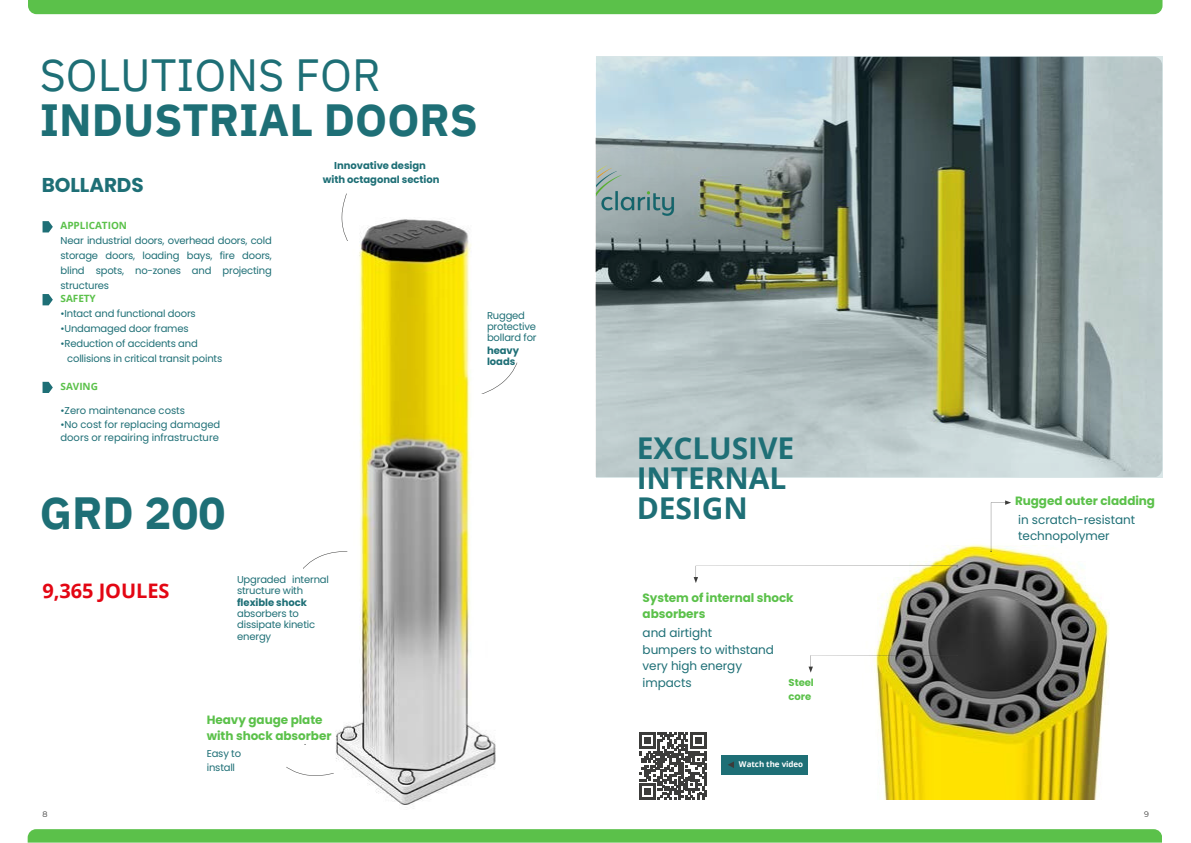
<style>
.page{position:relative;width:1191px;height:843px;background:#fff}
.page>*{position:absolute;margin:0;border:0;box-sizing:border-box;transform-origin:0 0}
.t1{font:700 45px/45px "IBM Plex Sans";color:#1e6f76}
.t2{font:700 30px/30px "Open Sans";letter-spacing:-.005em;color:#1e6f76}
.t3{font:700 20px "Open Sans";letter-spacing:-.005em;color:#e30613}
.t4{font:700 20px "Poppins";letter-spacing:-.005em;color:#1e6f76}
.t5{font:12px/16.5px "Poppins";letter-spacing:-.005em;color:#1e6f76}
.t6{font:700 12px/16.5px "Poppins";letter-spacing:-.005em;color:#5bc14a}
.t7{font:10px/11.2px "Poppins";letter-spacing:-.015em;color:#1e6f76}
.t8{font:700 10px/11.2px "Poppins";letter-spacing:-.005em;color:#1e6f76}
.t9{font:700 10px "Open Sans";letter-spacing:-.005em;color:#5bc14a}
.t10{font:700 10px/13.5px "Poppins";letter-spacing:-.005em;color:#5bc14a}
.t11{font:10px "Montserrat";color:#3c3c3b}
.t12{font:700 8px "Open Sans";letter-spacing:-.005em;color:#fff}
.t13{font:8px "Montserrat";color:#3c3c3b}
.s1{font-weight:400}
</style>
<div class="page">
<img style="left:303px;top:219px;width:215px;height:586px">
<img style="left:874px;top:544px;width:234px;height:255px">
<svg style="left:43px;top:221px;width:10px;height:11px"></svg>
<svg style="left:43px;top:294px;width:10px;height:11px"></svg>
<svg style="left:43px;top:381px;width:10px;height:12px"></svg>
<svg style="left:286px;top:766px;width:48px;height:9px"></svg>
<svg style="left:303px;top:551px;width:44px;height:17px"></svg>
<svg style="left:341px;top:193px;width:7px;height:48px"></svg>
<svg style="left:481px;top:362px;width:36px;height:32px"></svg>
<svg style="left:639px;top:732px;width:67px;height:67px"></svg>
<div style="left:721px;top:755px;width:86px;height:18px;background:#1e6f76"></div>
<svg style="left:728px;top:761px;width:6px;height:6px"></svg>
<svg style="left:808px;top:654px;width:149px;height:18px"></svg>
<svg style="left:693px;top:565px;width:264px;height:18px"></svg>
<svg style="left:28px;top:829px;width:1133px;height:13px"></svg>
<div style="left:28px;top:0;width:1134px;height:14px;background:#5bc14a"></div>
<svg style="left:990px;top:500px;width:21px;height:52px"></svg>
<svg style="left:596px;top:57px;width:566px;height:421px"></svg>
<img style="left:595px;top:149px;width:95px;height:83px">
<p class="t1" style="left:40px;top:52px;width:440px"><span class="s1">SOLUTIONS FOR<br></span>INDUSTRIAL DOORS</p>
<p class="t4" style="left:42px;top:171px;width:104px">BOLLARDS</p>
<p class="t9" style="left:61px;top:218px;width:68px">APPLICATION</p>
<p class="t7" style="left:61px;top:233px;width:213px;line-height:15px;text-align:justify">Near industrial doors, overhead doors, cold storage doors, loading bays, fire doors, blind spots, no-zones and projecting structures</p>
<h5 class="t9" style="left:61px;top:291px;width:37px">SAFETY</h5>
<p class="t7" style="left:61px;top:308px;width:137px">•Intact and functional doors</p>
<p class="t7" style="left:61px;top:323px;width:130px">•Undamaged door frames</p>
<p class="t7" style="left:61px;top:338px;width:139px">•Reduction of accidents and</p>
<p class="t7" style="left:67px;top:353px;width:156px">collisions in critical transit points</p>
<p class="t9" style="left:61px;top:379px;width:39px">SAVING</p>
<p class="t7" style="left:61px;top:405px;width:126px">•Zero maintenance costs</p>
<p class="t7" style="left:61px;top:417px;width:161px;line-height:13.5px">•No cost for replacing damaged doors or repairing infrastructure</p>
<p class="t1" style="left:40px;top:489px;width:187px">GRD 200</p>
<p class="t8" style="left:334px;top:160px;width:93px">Innovative design</p>
<p class="t8" style="left:323px;top:174px;width:118px">with octagonal section</p>
<p class="t3" style="left:43px;top:576px;width:128px">9,365 JOULES</p>
<p class="t7" style="left:237px;top:574px;width:93px">Upgraded internal structure with</p>
<p class="t8" style="left:237px;top:596px;width:71px">flexible shock</p>
<h3 class="t7" style="left:237px;top:607px;width:80px">absorbers to dissipate kinetic energy</h3>
<h4 class="t6" style="left:207px;top:711px;width:126px">Heavy gauge plate with shock absorber</h4>
<p class="t7" style="left:207px;top:746px;width:36px;line-height:13.5px">Easy to install</p>
<p class="t11" style="left:304px;top:735px;width:4px">.</p>
<h1 class="t7" style="left:487px;top:310px;width:51px">Rugged protective bollard for</h1>
<h4 class="t8" style="left:487px;top:344px;width:34px">heavy loads</h4>
<p class="t2" style="left:636px;top:432px;width:159px">EXCLUSIVE<br>INTERNAL<br>DESIGN</p>
<p class="t6" style="left:642px;top:589px;width:153px">System of internal shock absorbers</p>
<h6 class="t5" style="left:642px;top:624px;width:133px">and airtight<br>bumpers to withstand very high energy impacts</h6>
<p class="t10" style="left:788px;top:676px;width:27px">Steel core</p>
<h5 class="t12" style="left:739px;top:758px;width:66px">Watch the video</h5>
<h5 class="t6" style="left:1014px;top:492px;width:142px">Rugged outer cladding</h5>
<h6 class="t5" style="left:1018px;top:511px;width:118px">in scratch-resistant technopolymer</h6>
<p class="t13" style="left:43px;top:808px;width:7px">8</p>
<p class="t13" style="left:1144px;top:808px;width:6px">9</p>
</div>
